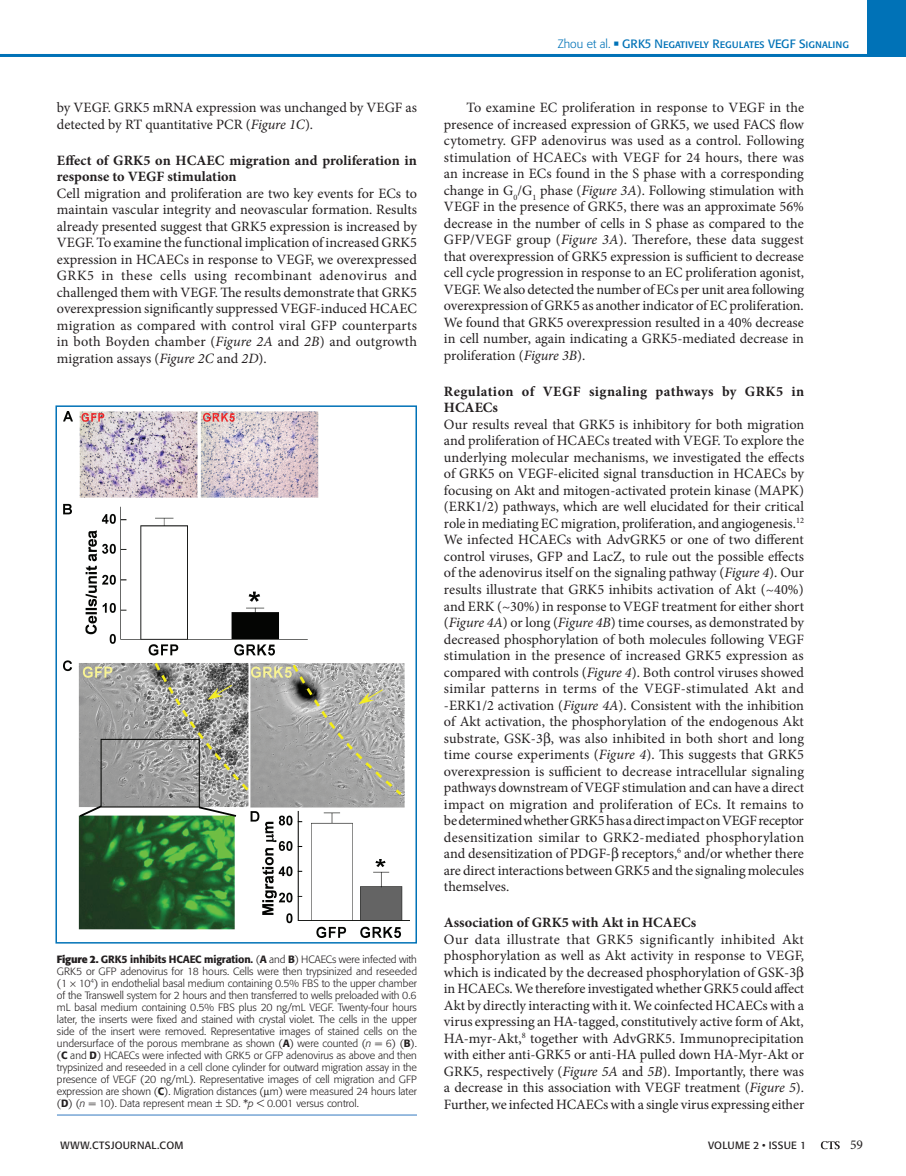
<style>
.page{position:relative;width:906px;height:1176px;background:#fff}
.page>*{position:absolute;margin:0;border:0;box-sizing:border-box;transform-origin:0 0}
.t1{font:14.25px/16.5px "Minion Pro";letter-spacing:-.005em;color:#231f20;text-align:justify}
.t2{font:700 14.25px/16.5px "Minion Pro";letter-spacing:.005em;color:#231f20}
.t3{font:700 14.25px/16.5px "Minion Pro";letter-spacing:.03em;color:#231f20}
.t4{font:13.5px "Minion Pro";color:#231f20}
.t5{font:12px "Formata Regular SC";color:#0072b7}
.t6{font:300 10.5px/12px "Formata";color:#231f20;text-align:justify}
.t7{font:10.5px "Formata";letter-spacing:.025em;color:#231f20}
.s1{font-style:italic}
.s2{font-weight:700}
.s3{font-weight:500}
.s4{font-family:"Formata";font-weight:300}
</style>
<div class="page">
<div style="left:867px;top:0;width:39px;height:57px;background:#0072b7"></div>
<svg style="left:821px;top:1141px;width:19px;height:8px"></svg>
<hr style="left:0;top:54px;width:906px;height:3px;background:#0072b7">
<img style="left:63px;top:412px;width:346px;height:525px">
<div style="left:55px;top:405px;width:362px;height:539px;border:2px solid #0072b7"></div>
<hr style="left:57px;top:1114px;width:360px;height:2px;background:#77a6d5">
<p class="t1" style="left:57px;top:100px;width:361px">by VEGF. GRK5 mRNA expression was unchanged by VEGF as detected by RT quantitative PCR (<span class="s1">Figure 1C</span>).</p>
<p class="t2" style="left:57px;top:152px;width:361px">Effect of GRK5 on HCAEC migration and proliferation in response to VEGF stimulation</p>
<p class="t1" style="left:57px;top:185px;width:362px">Cell migration and proliferation are two key events for ECs to maintain vascular integrity and neovascular formation. Results already presented suggest that GRK5 expression is increased by VEGF. To examine the functional implication of increased GRK5 expression in HCAECs in response to VEGF, we overexpressed GRK5 in these cells using recombinant adenovirus and challenged them with VEGF. The results demonstrate that GRK5 overexpression significantly suppressed VEGF-induced HCAEC migration as compared with control viral GFP counterparts in both Boyden chamber (<span class="s1">Figure 2A</span> and <span class="s1">2B</span>) and outgrowth migration assays (<span class="s1">Figure 2C</span> and <span class="s1">2D</span>).</p>
<p class="t6" style="left:57px;top:953px;width:362px"><span class="s2">Figure 2.</span> <span class="s3">GRK5 inhibits HCAEC migration.</span> (<span class="s3">A</span> and <span class="s3">B</span>) HCAECs were infected with GRK5 or GFP adenovirus for 18 hours. Cells were then trypsinized and reseeded (1 10<sup>4</sup>) in endothelial basal medium containing 0.5% FBS to the upper chamber of the Transwell system for 2 hours and then transferred to wells preloaded with 0.6 mL basal medium containing 0.5% FBS plus 20 ng/mL VEGF. Twenty-four hours later, the inserts were fixed and stained with crystal violet. The cells in the upper side of the insert were removed. Representative images of stained cells on the undersurface of the porous membrane as shown (<span class="s3">A</span>) were counted (<span class="s1">n</span> = 6) (<span class="s3">B</span>). (<span class="s3">C</span> and <span class="s3">D</span>) HCAECs were infected with GRK5 or GFP adenovirus as above and then trypsinized and reseeded in a cell clone cylinder for outward migration assay in the presence of VEGF (20 ng/mL). Representative images of cell migration and GFP expression are shown (<span class="s3">C</span>). Migration distances ( m) were measured 24 hours later (<span class="s3">D</span>) (<span class="s1">n</span> = 10). Data represent mean ± SD. *<span class="s1">p</span> &lt; 0.001 versus control.</p>
<p class="t5" style="left:558px;top:36px;width:293px"><span class="s4">Zhou et al.</span> ■ GRK5 Negatively Regulates VEGF Signaling</p>
<p class="t1" style="left:444px;top:100px;width:362px;text-indent:22px">To examine EC proliferation in response to VEGF in the presence of increased expression of GRK5, we used FACS flow cytometry. GFP adenovirus was used as a control. Following stimulation of HCAECs with VEGF for 24 hours, there was an increase in ECs found in the S phase with a corresponding change in G<sub>0</sub>/G<sub>1</sub> phase (<span class="s1">Figure 3A</span>). Following stimulation with VEGF in the presence of GRK5, there was an approximate 56% decrease in the number of cells in S phase as compared to the GFP/VEGF group (<span class="s1">Figure 3A</span>). Therefore, these data suggest that overexpression of GRK5 expression is sufficient to decrease cell cycle progression in response to an EC proliferation agonist, VEGF. We also detected the number of ECs per unit area following overexpression of GRK5 as another indicator of EC proliferation.<br>We found that GRK5 overexpression resulted in a 40% decrease in cell number, again indicating a GRK5-mediated decrease in proliferation (<span class="s1">Figure 3B</span>).</p>
<p class="t3" style="left:444px;top:383px;width:362px">Regulation of VEGF signaling pathways by GRK5 in<br>HCAECs</p>
<p class="t1" style="left:444px;top:416px;width:362px">Our results reveal that GRK5 is inhibitory for both migration and proliferation of HCAECs treated with VEGF. To explore the underlying molecular mechanisms, we investigated the effects of GRK5 on VEGF-elicited signal transduction in HCAECs by focusing on Akt and mitogen-activated protein kinase (MAPK) (ERK1/2) pathways, which are well elucidated for their critical role in mediating EC migration, proliferation, and angiogenesis.<sup>12<br></sup>We infected HCAECs with AdvGRK5 or one of two different control viruses, GFP and LacZ, to rule out the possible effects of the adenovirus itself on the signaling pathway (<span class="s1">Figure 4</span>). Our results illustrate that GRK5 inhibits activation of Akt (~40%) and ERK (~30%) in response to VEGF treatment for either short (<span class="s1">Figure 4A</span>) or long (<span class="s1">Figure 4B</span>) time courses, as demonstrated by decreased phosphorylation of both molecules following VEGF stimulation in the presence of increased GRK5 expression as compared with controls (<span class="s1">Figure 4</span>). Both control viruses showed similar patterns in terms of the VEGF-stimulated Akt and -ERK1/2 activation (<span class="s1">Figure 4A</span>). Consistent with the inhibition of Akt activation, the phosphorylation of the endogenous Akt substrate, GSK-3 , was also inhibited in both short and long time course experiments (<span class="s1">Figure 4</span>). This suggests that GRK5 overexpression is sufficient to decrease intracellular signaling pathways downstream of VEGF stimulation and can have a direct impact on migration and proliferation of ECs. It remains to be determined whether GRK5 has a direct impact on VEGF receptor desensitization similar to GRK2-mediated phosphorylation and desensitization of PDGF- receptors,<sup>6</sup> and/or whether there are direct interactions between GRK5 and the signaling molecules themselves.</p>
<p class="t2" style="left:444px;top:914px;width:254px">Association of GRK5 with Akt in HCAECs</p>
<p class="t1" style="left:444px;top:931px;width:362px;text-align:left">Our data illustrate that GRK5 significantly inhibited Akt phosphorylation as well as Akt activity in response to VEGF, which is indicated by the decreased phosphorylation of GSK-3 in HCAECs. We therefore investigated whether GRK5 could affect Akt by directly interacting with it. We coinfected HCAECs with a virus expressing an HA-tagged, constitutively active form of Akt, HA-myr-Akt,<sup>8</sup> together with AdvGRK5. Immunoprecipitation with either anti-GRK5 or anti-HA pulled down HA-Myr-Akt or GRK5, respectively (<span class="s1">Figure 5A</span> and <span class="s1">5B</span>). Importantly, there was a decrease in this association with VEGF treatment (<span class="s1">Figure 5</span>).<br>Further, we infected HCAECs with a single virus expressing either</p>
<p class="t7" style="left:61px;top:1139px;width:124px">WWW.CTSJOURNAL.COM</p>
<p class="t7" style="left:708px;top:1139px;width:100px">VOLUME 2 • ISSUE 1</p>
<p class="t4" style="left:850px;top:1136px;width:14px">59</p>
</div>
